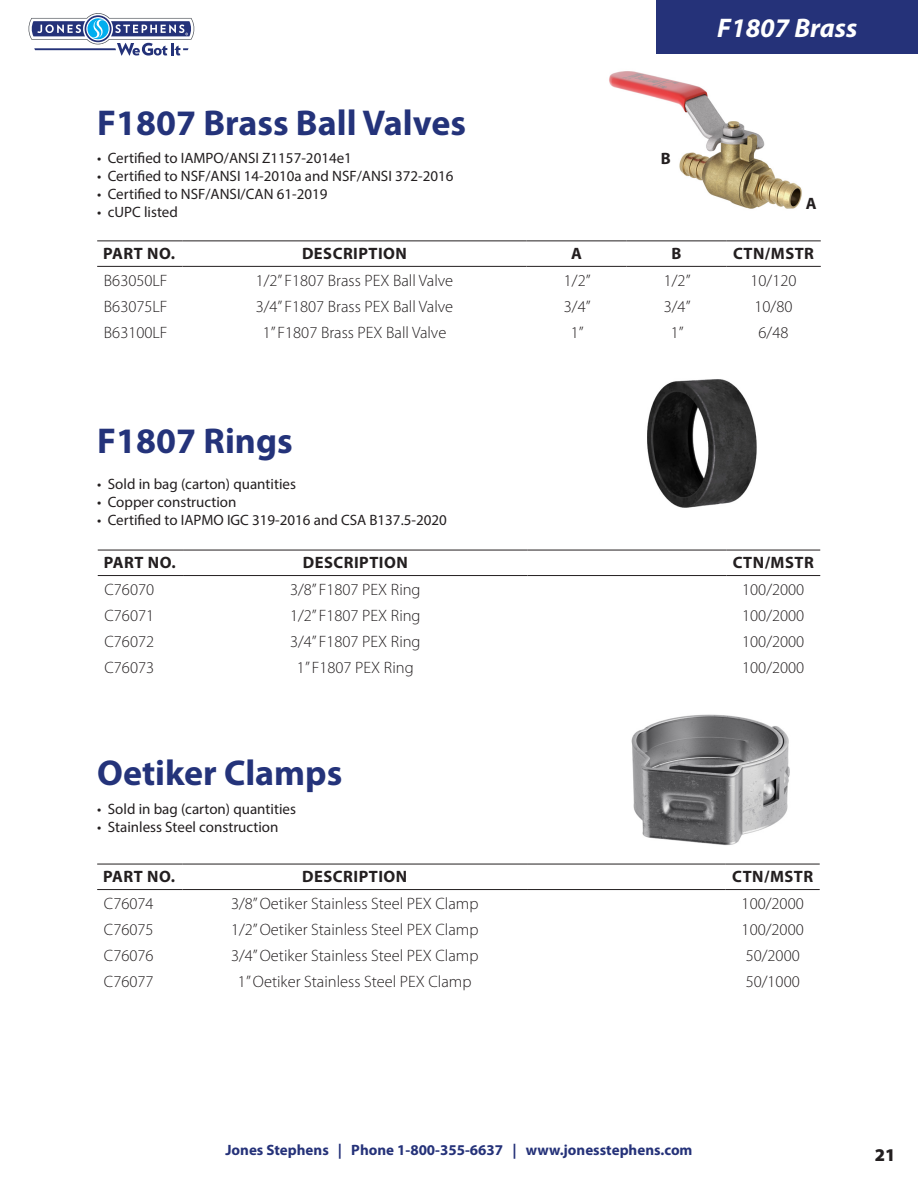
<style>
.page{position:relative;width:918px;height:1188px;background:#fff}
.page>*{position:absolute;margin:0;border:0;box-sizing:border-box;transform-origin:0 0}
.Part_Name{font:700 36px "Myriad Pro";color:#24337a}
.t1{font:italic 700 27px "Myriad Pro";color:#fff}
.t2{font:900 18px "Myriad Pro";color:#231f20}
.t3{font:300 16.5px "Myriad Pro";color:#231f20}
.t4{font:700 16.5px "Myriad Pro";letter-spacing:.03em;color:#231f20}
.Part_Name-2{font:15px "Myriad Pro";color:#231f20}
.Part_Bullet_Points{font:15px "Myriad Pro";color:#231f20}
.t5{font:700 15px "Myriad Pro";color:#253279}
</style>
<div class="page">
<div style="left:657px;top:0;width:261px;height:54px;background:#253279"></div>
<svg style="left:28px;top:13px;width:167px;height:43px"></svg>
<img style="left:609px;top:71px;width:193px;height:138px">
<hr style="left:97px;top:241px;width:86px;height:1px;background:#231f20">
<hr style="left:183px;top:241px;width:344px;height:1px;background:#231f20">
<hr style="left:526px;top:241px;width:100px;height:1px;background:#231f20">
<hr style="left:626px;top:241px;width:100px;height:1px;background:#231f20">
<hr style="left:726px;top:241px;width:95px;height:1px;background:#231f20">
<hr style="left:97px;top:266px;width:86px;height:1px;background:#231f20">
<hr style="left:183px;top:266px;width:344px;height:1px;background:#231f20">
<hr style="left:526px;top:266px;width:100px;height:1px;background:#231f20">
<hr style="left:626px;top:266px;width:100px;height:1px;background:#231f20">
<hr style="left:726px;top:266px;width:95px;height:1px;background:#231f20">
<img style="left:647px;top:379px;width:110px;height:129px">
<hr style="left:98px;top:550px;width:85px;height:1px;background:#231f20">
<hr style="left:183px;top:550px;width:345px;height:1px;background:#231f20">
<hr style="left:528px;top:550px;width:198px;height:1px;background:#231f20">
<hr style="left:726px;top:550px;width:94px;height:1px;background:#231f20">
<hr style="left:98px;top:575px;width:85px;height:1px;background:#231f20">
<hr style="left:183px;top:575px;width:345px;height:1px;background:#231f20">
<hr style="left:528px;top:575px;width:198px;height:1px;background:#231f20">
<hr style="left:726px;top:575px;width:94px;height:1px;background:#231f20">
<img style="left:631px;top:714px;width:159px;height:132px">
<hr style="left:97px;top:864px;width:86px;height:1px;background:#231f20">
<hr style="left:183px;top:864px;width:344px;height:1px;background:#231f20">
<hr style="left:527px;top:864px;width:199px;height:1px;background:#231f20">
<hr style="left:726px;top:864px;width:94px;height:1px;background:#231f20">
<hr style="left:97px;top:889px;width:86px;height:1px;background:#231f20">
<hr style="left:183px;top:889px;width:344px;height:1px;background:#231f20">
<hr style="left:527px;top:889px;width:199px;height:1px;background:#231f20">
<hr style="left:726px;top:889px;width:94px;height:1px;background:#231f20">
<p class="Part_Name" style="left:97px;top:99px;width:370px">F1807 Brass Ball Valves</p>
<p class="Part_Bullet_Points" style="left:97px;top:149px;width:256px">• Certified to IAMPO/ANSI Z1157-2014e1</p>
<p class="Part_Bullet_Points" style="left:97px;top:167px;width:358px">• Certified to NSF/ANSI 14-2010a and NSF/ANSI 372-2016</p>
<p class="Part_Bullet_Points" style="left:97px;top:185px;width:232px">• Certified to NSF/ANSI/CAN 61-2019</p>
<p class="Part_Bullet_Points" style="left:97px;top:203px;width:82px">• cUPC listed</p>
<p class="t4" style="left:661px;top:148px;width:11px">B</p>
<p class="t1" style="left:717px;top:10px;width:142px">F1807 Brass</p>
<p class="t4" style="left:806px;top:192px;width:12px">A</p>
<p class="t4" style="left:103px;top:243px;width:73px">PART NO.</p>
<p class="t4" style="left:302px;top:243px;width:107px">DESCRIPTION</p>
<p class="t4" style="left:571px;top:243px;width:12px">A</p>
<p class="t4" style="left:671px;top:243px;width:11px">B</p>
<p class="t4" style="left:733px;top:243px;width:83px">CTN/MSTR</p>
<p class="t3" style="left:104px;top:271px;width:65px">B63050LF</p>
<p class="t3" style="left:256px;top:271px;width:199px">1/2” F1807 Brass PEX Ball Valve</p>
<p class="t3" style="left:564px;top:271px;width:28px">1/2”</p>
<p class="t3" style="left:664px;top:271px;width:28px">1/2”</p>
<p class="t3" style="left:751px;top:271px;width:48px">10/120</p>
<p class="t3" style="left:104px;top:297px;width:65px">B63075LF</p>
<p class="t3" style="left:256px;top:297px;width:199px">3/4” F1807 Brass PEX Ball Valve</p>
<p class="t3" style="left:564px;top:297px;width:28px">3/4”</p>
<p class="t3" style="left:664px;top:297px;width:28px">3/4”</p>
<p class="t3" style="left:755px;top:297px;width:39px">10/80</p>
<p class="t3" style="left:104px;top:323px;width:65px">B63100LF</p>
<p class="t3" style="left:263px;top:323px;width:185px">1” F1807 Brass PEX Ball Valve</p>
<p class="t3" style="left:571px;top:323px;width:14px">1”</p>
<p class="t3" style="left:671px;top:323px;width:14px">1”</p>
<p class="t3" style="left:759px;top:323px;width:31px">6/48</p>
<p class="Part_Name" style="left:97px;top:418px;width:197px">F1807 Rings</p>
<p class="Part_Name-2" style="left:97px;top:475px;width:200px">• Sold in bag (carton) quantities</p>
<p class="Part_Name-2" style="left:97px;top:493px;width:141px">• Copper construction</p>
<p class="Part_Name-2" style="left:97px;top:511px;width:351px">• Certified to IAPMO IGC 319-2016 and CSA B137.5-2020</p>
<p class="t4" style="left:104px;top:552px;width:73px">PART NO.</p>
<p class="t4" style="left:303px;top:552px;width:107px">DESCRIPTION</p>
<p class="t4" style="left:733px;top:552px;width:83px">CTN/MSTR</p>
<p class="t3" style="left:105px;top:580px;width:51px">C76070</p>
<p class="t3" style="left:290px;top:580px;width:132px">3/8” F1807 PEX Ring</p>
<p class="t3" style="left:742px;top:580px;width:64px">100/2000</p>
<p class="t3" style="left:105px;top:606px;width:51px">C76071</p>
<p class="t3" style="left:290px;top:606px;width:132px">1/2” F1807 PEX Ring</p>
<p class="t3" style="left:742px;top:606px;width:64px">100/2000</p>
<p class="t3" style="left:105px;top:632px;width:51px">C76072</p>
<p class="t3" style="left:290px;top:632px;width:132px">3/4” F1807 PEX Ring</p>
<p class="t3" style="left:742px;top:632px;width:64px">100/2000</p>
<p class="t3" style="left:105px;top:658px;width:51px">C76073</p>
<p class="t3" style="left:297px;top:658px;width:118px">1” F1807 PEX Ring</p>
<p class="t3" style="left:742px;top:658px;width:64px">100/2000</p>
<p class="Part_Name" style="left:97px;top:750px;width:247px">Oetiker Clamps</p>
<p class="Part_Name-2" style="left:97px;top:800px;width:200px">• Sold in bag (carton) quantities</p>
<p class="Part_Name-2" style="left:97px;top:818px;width:183px">• Stainless Steel construction</p>
<p class="t4" style="left:103px;top:866px;width:73px">PART NO.</p>
<p class="t4" style="left:302px;top:866px;width:107px">DESCRIPTION</p>
<p class="t4" style="left:732px;top:866px;width:83px">CTN/MSTR</p>
<p class="t3" style="left:104px;top:894px;width:51px">C76074</p>
<p class="t3" style="left:231px;top:894px;width:249px">3/8” Oetiker Stainless Steel PEX Clamp</p>
<p class="t3" style="left:742px;top:894px;width:64px">100/2000</p>
<p class="t3" style="left:104px;top:920px;width:51px">C76075</p>
<p class="t3" style="left:231px;top:920px;width:249px">1/2” Oetiker Stainless Steel PEX Clamp</p>
<p class="t3" style="left:742px;top:920px;width:64px">100/2000</p>
<p class="t3" style="left:104px;top:946px;width:51px">C76076</p>
<p class="t3" style="left:231px;top:946px;width:249px">3/4” Oetiker Stainless Steel PEX Clamp</p>
<p class="t3" style="left:746px;top:946px;width:56px">50/2000</p>
<p class="t3" style="left:104px;top:972px;width:51px">C76077</p>
<p class="t3" style="left:238px;top:972px;width:235px">1” Oetiker Stainless Steel PEX Clamp</p>
<p class="t3" style="left:746px;top:972px;width:56px">50/1000</p>
<p class="t5" style="left:225px;top:1140px;width:469px">Jones Stephens | Phone 1-800-355-6637 | www.jonesstephens.com</p>
<p class="t2" style="left:875px;top:1143px;width:22px">21</p>
</div>
